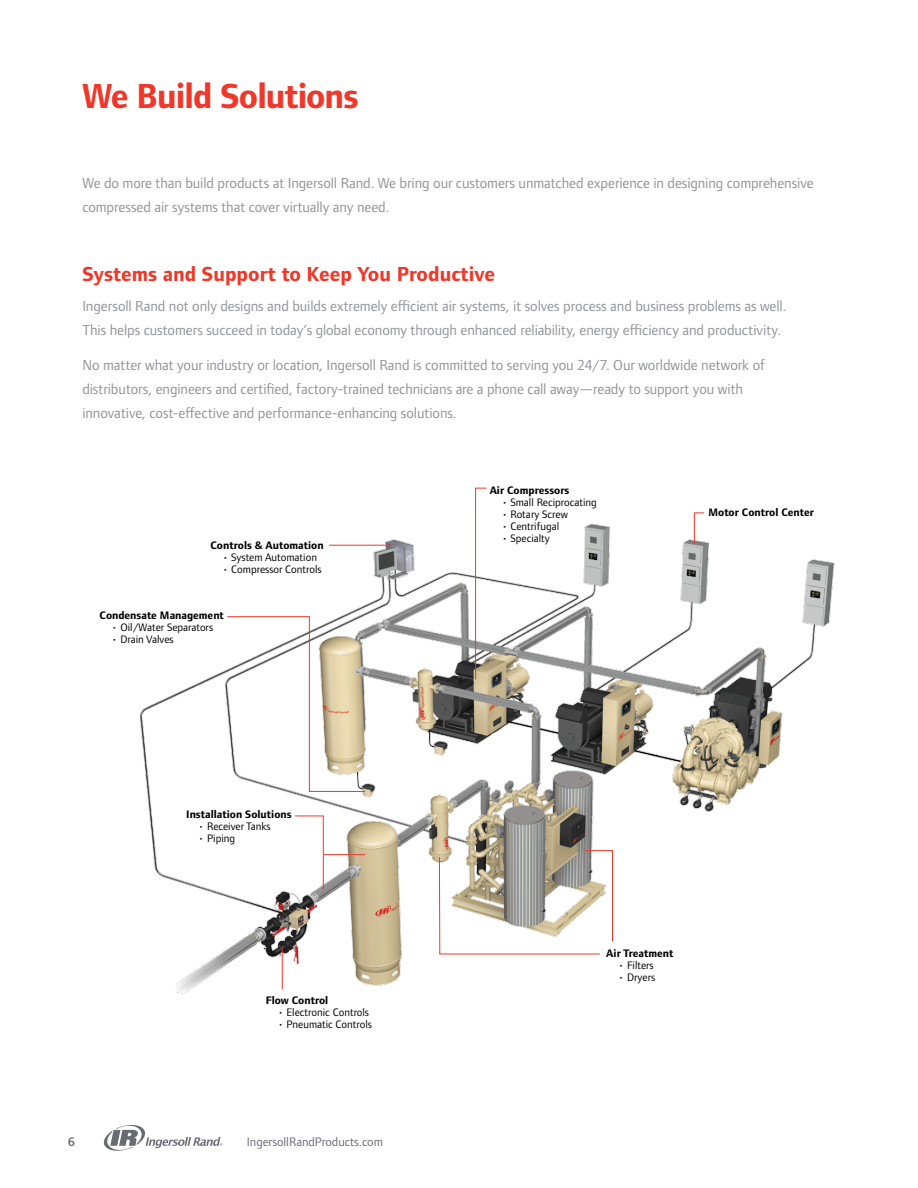
<style>
.page{position:relative;width:918px;height:1188px;background:#fff}
.page>*{position:absolute;margin:0;border:0;box-sizing:border-box;transform-origin:0 0}
.t1{font:700 36px "Foundry Form Sans";letter-spacing:-.025em;color:#ef3829}
.t2{font:700 21px "Foundry Form Sans";color:#ef3829}
.t3{font:15px/24px "Foundry Form Sans";letter-spacing:-.005em;color:#919396}
.t4{font:12.75px "Foundry Form Sans";color:#696b73}
.t5{font:600 12.75px "Foundry Form Sans";color:#696b73}
.t6{font:11.25px "Foundry Form Sans";color:#000}
.t7{font:700 11.25px "Foundry Form Sans";color:#000}
</style>
<div class="page">
<svg style="left:103px;top:1125px;width:119px;height:26px"></svg>
<img style="left:139px;top:512px;width:696px;height:483px">
<hr style="left:329px;top:545px;width:63px;height:1px;background:#ef3829">
<hr style="left:324px;top:854px;width:41px;height:1px;background:#ef3829">
<svg style="left:439px;top:850px;width:174px;height:105px"></svg>
<hr style="left:282px;top:948px;width:1px;height:41px;background:#ef3829">
<svg style="left:475px;top:487px;width:12px;height:193px"></svg>
<svg style="left:694px;top:512px;width:11px;height:33px"></svg>
<svg style="left:294px;top:815px;width:30px;height:75px"></svg>
<svg style="left:227px;top:616px;width:139px;height:176px"></svg>
<h1 class="t1" style="left:82px;top:75px;width:278px">We Build Solutions</h1>
<p class="t3" style="left:82px;top:171px;width:733px">We do more than build products at Ingersoll Rand. We bring our customers unmatched experience in designing comprehensive compressed air systems that cover virtually any need.</p>
<h2 class="t2" style="left:82px;top:261px;width:414px">Systems and Support to Keep You Productive</h2>
<p class="t3" style="left:82px;top:294px;width:706px">Ingersoll Rand not only designs and builds extremely efficient air systems, it solves process and business problems as well.<br>This helps customers succeed in today’s global economy through enhanced reliability, energy efficiency and productivity.</p>
<p class="t3" style="left:82px;top:353px;width:684px">No matter what your industry or location, Ingersoll Rand is committed to serving you 24/7. Our worldwide network of distributors, engineers and certified, factory-trained technicians are a phone call away—ready to support you with innovative, cost-effective and performance-enhancing solutions.</p>
<p class="t7" style="left:211px;top:538px;width:115px">Controls &amp; Automation</p>
<p class="t6" style="left:223px;top:550px;width:96px">• System Automation</p>
<p class="t6" style="left:223px;top:562px;width:101px">• Compressor Controls</p>
<p class="t7" style="left:100px;top:609px;width:126px">Condensate Management</p>
<p class="t6" style="left:112px;top:621px;width:103px">• Oil/Water Separators</p>
<p class="t6" style="left:112px;top:633px;width:64px">• Drain Valves</p>
<p class="t7" style="left:186px;top:808px;width:107px">Installation Solutions</p>
<p class="t6" style="left:198px;top:820px;width:74px">• Receiver Tanks</p>
<p class="t6" style="left:198px;top:832px;width:38px">• Piping</p>
<p class="t7" style="left:266px;top:994px;width:64px">Flow Control</p>
<p class="t6" style="left:278px;top:1006px;width:93px">• Electronic Controls</p>
<p class="t6" style="left:278px;top:1018px;width:96px">• Pneumatic Controls</p>
<p class="t5" style="left:68px;top:1135px;width:9px">6</p>
<p class="t4" style="left:247px;top:1134px;width:138px">IngersollRandProducts.com</p>
<p class="t7" style="left:490px;top:483px;width:81px">Air Compressors</p>
<p class="t6" style="left:502px;top:495px;width:97px">• Small Reciprocating</p>
<p class="t6" style="left:502px;top:507px;width:68px">• Rotary Screw</p>
<p class="t6" style="left:502px;top:519px;width:59px">• Centrifugal</p>
<p class="t6" style="left:502px;top:531px;width:50px">• Specialty</p>
<p class="t7" style="left:709px;top:506px;width:107px">Motor Control Center</p>
<p class="t7" style="left:606px;top:946px;width:69px">Air Treatment</p>
<p class="t6" style="left:618px;top:958px;width:37px">• Filters</p>
<p class="t6" style="left:618px;top:970px;width:38px">• Dryers</p>
</div>
